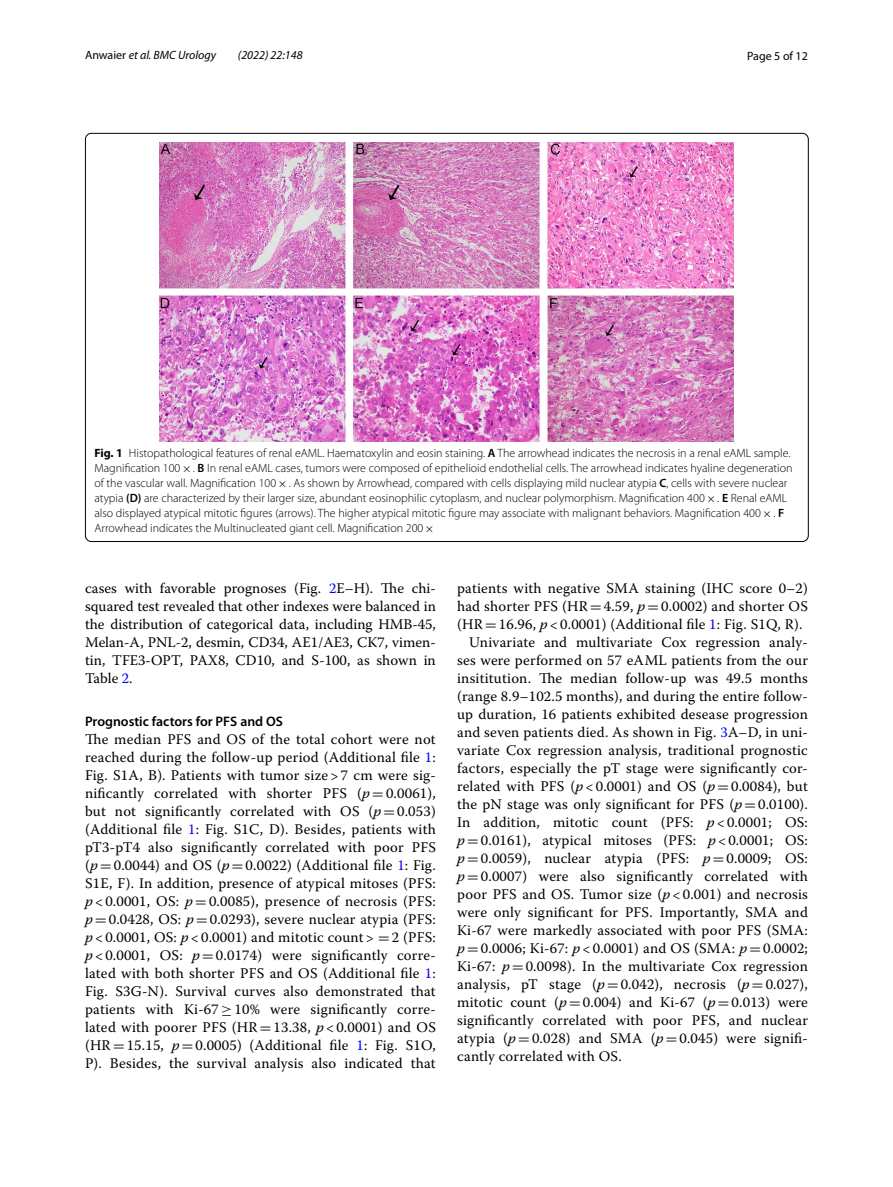
<style>
.page{position:relative;width:893px;height:1187px;background:#fff}
.page>*{position:absolute;margin:0;border:0;box-sizing:border-box;transform-origin:0 0}
.t1{font:14.7px/18px "Warnock Pro";letter-spacing:.015em;color:#000;text-align:justify}
.t2{font:600 13.8px "Myriad Pro";color:#000}
.t3{font:300 12px/15px "Myriad Pro";color:#000}
.t4{font:italic 12px "Myriad Pro";color:#000}
.t5{font:12px "Myriad Pro";color:#000}
.s1{font-style:normal}
.s2{font-weight:700}
.s3{font-weight:600}
.s4{font-family:"MTSY";font-weight:400}
.s5{color:#00f}
.s6{font-style:italic}
.s7{font-family:"MTSY"}
</style>
<div class="page">
<img style="left:160px;top:142px;width:574px;height:299px">
<p class="t4" style="left:85px;top:48px;width:133px"><span class="s1">Anwaier</span> et al. BMC Urology</p>
<p class="t4" style="left:238px;top:48px;width:66px">(2022) 22:148</p>
<p class="t5" style="left:747px;top:48px;width:62px">Page 5 of 12</p>
<p class="t3" style="left:94px;top:445px;width:700px"><span class="s2">Fig. 1</span> Histopathological features of renal eAML. Haematoxylin and eosin staining. <span class="s3">A</span> The arrowhead indicates the necrosis in a renal eAML sample.<br>Magnification 100<span class="s4">×</span>. <span class="s3">B</span> In renal eAML cases, tumors were composed of epithelioid endothelial cells. The arrowhead indicates hyaline degeneration of the vascular wall. Magnification 100<span class="s4">×</span>. As shown by Arrowhead, compared with cells displaying mild nuclear atypia <span class="s3">C</span>, cells with severe nuclear atypia <span class="s3">(D)</span> are characterized by their larger size, abundant eosinophilic cytoplasm, and nuclear polymorphism. Magnification 400<span class="s4">×</span>. <span class="s3">E</span> Renal eAML also displayed atypical mitotic figures (arrows). The higher atypical mitotic figure may associate with malignant behaviors. Magnification 400<span class="s4">×</span>. <span class="s3">F </span>Arrowhead indicates the Multinucleated giant cell. Magnification 200<span class="s4">×</span></p>
<p class="t1" style="left:85px;top:579px;width:352px">cases with favorable prognoses (Fig. <span class="s5">2</span>E–H). The chi&shy;squared test revealed that other indexes were balanced in the distribution of categorical data, including HMB-45, Melan-A, PNL-2, desmin, CD34, AE1/AE3, CK7, vimen&shy;tin, TFE3-OPT, PAX8, CD10, and S-100, as shown in Table <span class="s5">2</span>.</p>
<p class="t2" style="left:85px;top:712px;width:199px">Prognostic factors for PFS and OS</p>
<p class="t1" style="left:85px;top:730px;width:352px">The median PFS and OS of the total cohort were not reached during the follow-up period (Additional file <span class="s5">1</span>:<br>Fig. S1A, B). Patients with tumor size &gt; 7 cm were sig&shy;nificantly correlated with shorter PFS (<span class="s6">p</span><span class="s7">=</span>0.0061), but not significantly correlated with OS (<span class="s6">p</span><span class="s7">=</span>0.053) (Additional file <span class="s5">1</span>: Fig. S1C, D). Besides, patients with pT3-pT4 also significantly correlated with poor PFS (<span class="s6">p</span><span class="s7">=</span>0.0044) and OS (<span class="s6">p</span><span class="s7">=</span>0.0022) (Additional file <span class="s5">1</span>: Fig.<br>S1E, F). In addition, presence of atypical mitoses (PFS: <span class="s6">p</span> &lt; 0.0001, OS: <span class="s6">p</span><span class="s7">=</span>0.0085), presence of necrosis (PFS: <span class="s6">p</span><span class="s7">=</span>0.0428, OS: <span class="s6">p</span><span class="s7">=</span>0.0293), severe nuclear atypia (PFS: <span class="s6">p</span> &lt; 0.0001, OS: <span class="s6">p</span> &lt; 0.0001) and mitotic count &gt; <span class="s7">=</span>2 (PFS: <span class="s6">p</span> &lt; 0.0001, OS: <span class="s6">p</span><span class="s7">=</span>0.0174) were significantly corre&shy;lated with both shorter PFS and OS (Additional file <span class="s5">1</span>:<br>Fig. S3G-N). Survival curves also demonstrated that patients with Ki-67 <span class="s7">≥</span> 10% were significantly corre&shy;lated with poorer PFS (HR<span class="s7">=</span>13.38, <span class="s6">p</span> &lt; 0.0001) and OS (HR<span class="s7">=</span>15.15, <span class="s6">p</span><span class="s7">=</span>0.0005) (Additional file <span class="s5">1</span>: Fig. S1O, P). Besides, the survival analysis also indicated that</p>
<p class="t1" style="left:457px;top:579px;width:352px">patients with negative SMA staining (IHC score 0–2)</p>
<p class="t1" style="left:457px;top:597px;width:352px">had shorter PFS (HR<span class="s7">=</span>4.59, <span class="s6">p</span><span class="s7">=</span>0.0002) and shorter OS</p>
<p class="t1" style="left:457px;top:615px;width:347px">(HR<span class="s7">=</span>16.96, <span class="s6">p</span> &lt; 0.0001) (Additional file <span class="s5">1</span>: Fig. S1Q, R).</p>
<p class="t1" style="left:469px;top:633px;width:340px">Univariate and multivariate Cox regression analy-</p>
<p class="t1" style="left:457px;top:651px;width:352px">ses were performed on 57 eAML patients from the our</p>
<p class="t1" style="left:457px;top:669px;width:352px">insititution. The median follow-up was 49.5 months</p>
<p class="t1" style="left:457px;top:687px;width:352px">(range 8.9–102.5 months), and during the entire follow-</p>
<p class="t1" style="left:457px;top:705px;width:352px">up duration, 16 patients exhibited desease progression</p>
<p class="t1" style="left:457px;top:723px;width:352px">and seven patients died. As shown in Fig. <span class="s5">3</span>A–D, in uni-</p>
<p class="t1" style="left:457px;top:741px;width:352px">variate Cox regression analysis, traditional prognostic</p>
<p class="t1" style="left:457px;top:759px;width:352px">factors, especially the pT stage were significantly cor-</p>
<p class="t1" style="left:457px;top:777px;width:352px">related with PFS (<span class="s6">p</span> &lt; 0.0001) and OS (<span class="s6">p</span><span class="s7">=</span>0.0084), but</p>
<p class="t1" style="left:457px;top:795px;width:352px">the pN stage was only significant for PFS (<span class="s6">p</span><span class="s7">=</span>0.0100).</p>
<p class="t1" style="left:457px;top:813px;width:352px">In addition, mitotic count (PFS: <span class="s6">p</span> &lt; 0.0001; OS:</p>
<p class="t1" style="left:457px;top:831px;width:352px"><span class="s6">p</span><span class="s7">=</span>0.0161), atypical mitoses (PFS: <span class="s6">p</span> &lt; 0.0001; OS:</p>
<p class="t1" style="left:457px;top:849px;width:352px"><span class="s6">p</span><span class="s7">=</span>0.0059), nuclear atypia (PFS: <span class="s6">p</span><span class="s7">=</span>0.0009; OS:</p>
<p class="t1" style="left:457px;top:867px;width:352px"><span class="s6">p</span><span class="s7">=</span>0.0007) were also significantly correlated with</p>
<p class="t1" style="left:457px;top:885px;width:352px">poor PFS and OS. Tumor size (<span class="s6">p</span> &lt; 0.001) and necrosis</p>
<p class="t1" style="left:457px;top:903px;width:352px">were only significant for PFS. Importantly, SMA and</p>
<p class="t1" style="left:457px;top:921px;width:352px">Ki-67 were markedly associated with poor PFS (SMA:</p>
<p class="t1" style="left:457px;top:939px;width:352px"><span class="s6">p</span><span class="s7">=</span>0.0006; Ki-67: <span class="s6">p</span> &lt; 0.0001) and OS (SMA: <span class="s6">p</span><span class="s7">=</span>0.0002;</p>
<p class="t1" style="left:457px;top:957px;width:352px">Ki-67: <span class="s6">p</span><span class="s7">=</span>0.0098). In the multivariate Cox regression</p>
<p class="t1" style="left:457px;top:975px;width:352px">analysis, pT stage (<span class="s6">p</span><span class="s7">=</span>0.042), necrosis (<span class="s6">p</span><span class="s7">=</span>0.027),</p>
<p class="t1" style="left:457px;top:993px;width:352px">mitotic count (<span class="s6">p</span><span class="s7">=</span>0.004) and Ki-67 (<span class="s6">p</span><span class="s7">=</span>0.013) were</p>
<p class="t1" style="left:457px;top:1011px;width:352px">significantly correlated with poor PFS, and nuclear</p>
<p class="t1" style="left:457px;top:1029px;width:352px">atypia (<span class="s6">p</span><span class="s7">=</span>0.028) and SMA (<span class="s6">p</span><span class="s7">=</span>0.045) were signifi-</p>
<p class="t1" style="left:457px;top:1047px;width:166px">cantly correlated with OS.</p>
</div>
